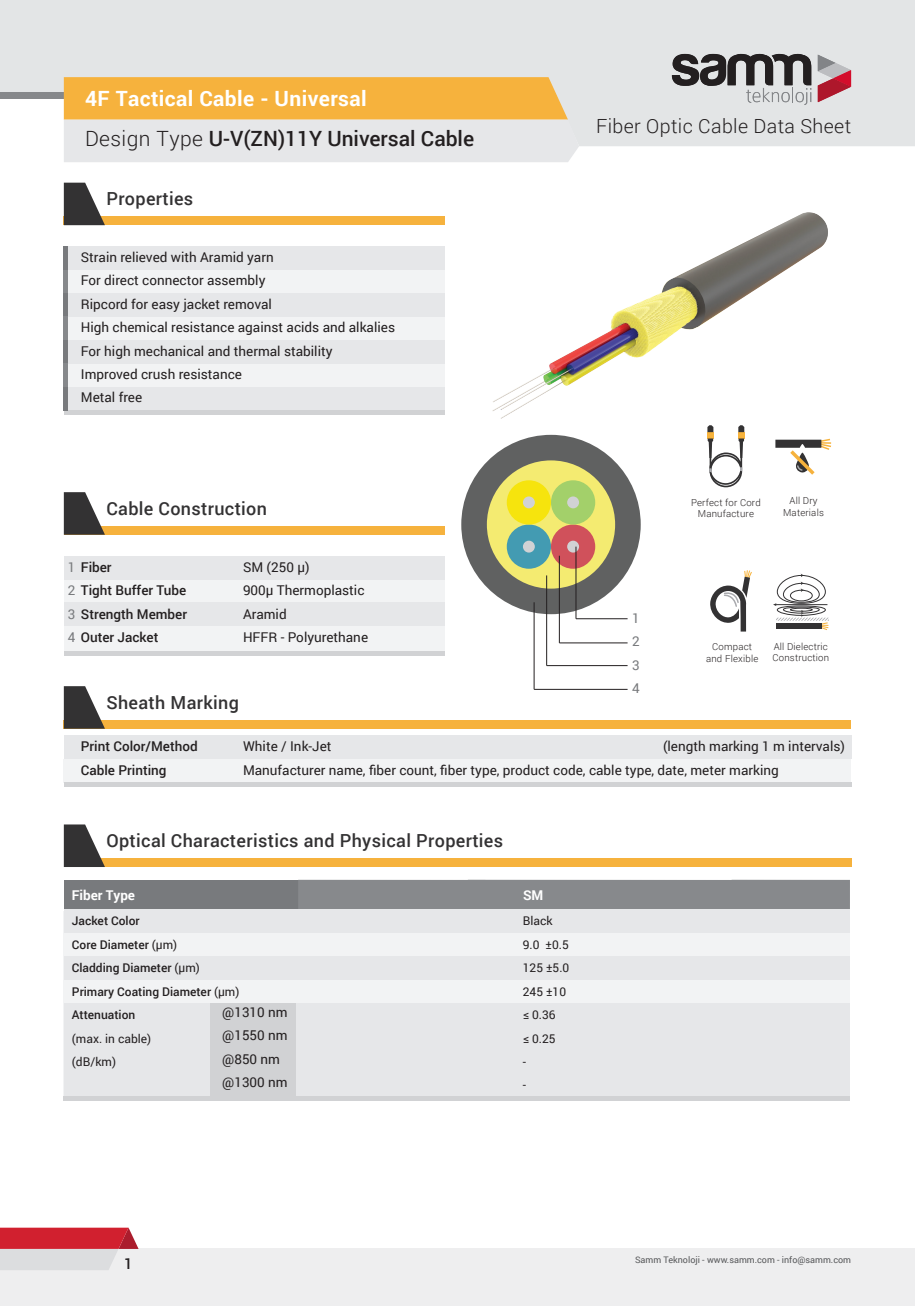
<style>
.page{position:relative;width:915px;height:1306px;background:#fff}
.page>*{position:absolute;margin:0;border:0;box-sizing:border-box;transform-origin:0 0}
.t1{font:500 21px "Roboto";color:#231f20}
.t2{font:700 21px "Roboto";letter-spacing:.02em;color:#fff}
.t3{font:300 19.5px "Roboto";letter-spacing:.02em;color:#231f20}
.t4{font:500 18px "Roboto";letter-spacing:.02em;color:#333233}
.t5{font:500 15px "Roboto";color:#231f20}
.t6{font:13.5px/23.4px "Roboto";color:#231f20}
.t7{font:500 13.5px "Roboto";color:#231f20}
.t8{font:700 13.5px "Roboto";letter-spacing:-.005em;color:#fff}
.t9{font:500 13.5px "Roboto";letter-spacing:-.005em;color:#fff}
.t10{font:13.5px/23.4px "Roboto";color:#787a7d;text-align:justify}
.t11{font:500 12px/23.4px "Roboto";color:#231f20}
.t12{font:12px/23.4px "Roboto";color:#231f20}
.t13{font:300 9.6px/11.6px "Roboto";letter-spacing:.02em;color:#231f20;text-align:center}
.t14{font:9px "Roboto";color:#57585a}
.s1{font-weight:300}
.s2{font-weight:400;color:#787a7d}
.s3{font-weight:400}
</style>
<div class="page">
<div style="left:461px;top:435px;width:179px;height:179px;background:#606161;border-radius:50%"></div>
<div style="left:486px;top:460px;width:129px;height:128px;background:#f4eb71;border-radius:50%"></div>
<div style="left:551px;top:524px;width:44px;height:44px;background:#d0515b;border-radius:50%"></div>
<div style="left:567px;top:540px;width:12px;height:12px;background:#d1d2d4;border-radius:50%"></div>
<div style="left:506px;top:524px;width:45px;height:44px;background:#439bb2;border-radius:50%"></div>
<div style="left:522px;top:540px;width:12px;height:12px;background:#d1d2d4;border-radius:50%"></div>
<div style="left:551px;top:480px;width:44px;height:44px;background:#a3d06a;border-radius:50%"></div>
<div style="left:567px;top:496px;width:12px;height:12px;background:#d1d2d4;border-radius:50%"></div>
<div style="left:506px;top:480px;width:45px;height:44px;background:#f6e40d;border-radius:50%"></div>
<div style="left:522px;top:496px;width:12px;height:12px;background:#d1d2d4;border-radius:50%"></div>
<div style="left:0;top:92px;width:914px;height:6px;background:#86888b"></div>
<div style="left:0;top:0;width:914px;height:92px;background:#e3e5e6"></div>
<div style="left:579px;top:53px;width:335px;height:93px;background:#e3e5e6"></div>
<svg style="left:64px;top:77px;width:515px;height:85px;background:#edcd96"></svg>
<div style="left:64px;top:217px;width:381px;height:8px;background:#f6b23d"></div>
<svg style="left:64px;top:183px;width:41px;height:42px"></svg>
<div style="left:64px;top:246px;width:381px;height:163px;background:#f2f3f4"></div>
<div style="left:64px;top:246px;width:381px;height:24px;background:#e6e7e9"></div>
<div style="left:64px;top:293px;width:381px;height:24px;background:#e6e7e9"></div>
<div style="left:64px;top:340px;width:381px;height:23px;background:#e6e7e9"></div>
<div style="left:64px;top:387px;width:381px;height:23px;background:#e6e7e9"></div>
<div style="left:64px;top:410px;width:380px;height:5px;background:#d1d2d4"></div>
<hr style="left:64px;top:246px;width:4px;height:24px;background:#787a7d">
<hr style="left:64px;top:270px;width:4px;height:23px;background:#86888b">
<hr style="left:64px;top:293px;width:4px;height:24px;background:#787a7d">
<hr style="left:64px;top:317px;width:4px;height:23px;background:#86888b">
<hr style="left:64px;top:340px;width:4px;height:23px;background:#787a7d">
<hr style="left:64px;top:363px;width:4px;height:24px;background:#86888b">
<hr style="left:64px;top:387px;width:4px;height:23px;background:#787a7d">
<div style="left:64px;top:526px;width:380px;height:8px;background:#f6b23d"></div>
<svg style="left:64px;top:492px;width:41px;height:42px"></svg>
<div style="left:64px;top:556px;width:380px;height:95px;background:#f2f3f4"></div>
<div style="left:64px;top:556px;width:380px;height:23px;background:#e6e7e9"></div>
<div style="left:64px;top:602px;width:380px;height:24px;background:#e6e7e9"></div>
<div style="left:64px;top:651px;width:380px;height:5px;background:#d1d2d4"></div>
<img style="left:492px;top:212px;width:340px;height:231px">
<hr style="left:534px;top:689px;width:93px;height:1px;background:#231f20">
<hr style="left:533px;top:602px;width:1px;height:87px;background:#231f20">
<svg style="left:710px;top:570px;width:41px;height:61px"></svg>
<svg style="left:773px;top:573px;width:55px;height:57px"></svg>
<svg style="left:775px;top:439px;width:55px;height:35px"></svg>
<div style="left:709px;top:455px;width:32px;height:32px;border:2px solid #333233;border-radius:50%"></div>
<svg style="left:706px;top:425px;width:38px;height:61px"></svg>
<svg style="left:817px;top:55px;width:33px;height:47px"></svg>
<svg style="left:671px;top:54px;width:140px;height:51px"></svg>
<div style="left:64px;top:735px;width:786px;height:24px;background:#e6e7e9"></div>
<div style="left:64px;top:720px;width:786px;height:8px;background:#f6b23d"></div>
<svg style="left:64px;top:686px;width:41px;height:42px"></svg>
<div style="left:64px;top:759px;width:786px;height:23px;background:#f2f3f4"></div>
<div style="left:64px;top:782px;width:786px;height:5px;background:#d1d2d4"></div>
<hr style="left:546px;top:665px;width:81px;height:1px;background:#231f20">
<hr style="left:546px;top:575px;width:1px;height:90px;background:#231f20">
<hr style="left:559px;top:642px;width:68px;height:1px;background:#231f20">
<hr style="left:558px;top:555px;width:1px;height:88px;background:#231f20">
<hr style="left:575px;top:618px;width:52px;height:1px;background:#231f20">
<hr style="left:575px;top:546px;width:1px;height:72px;background:#231f20">
<div style="left:0;top:1248px;width:914px;height:57px;background:#eeeeef"></div>
<svg style="left:0;top:1227px;width:138px;height:43px;background:#d8858d"></svg>
<div style="left:64px;top:910px;width:785px;height:186px;background:#f2f3f4"></div>
<div style="left:64px;top:858px;width:786px;height:9px;background:#f6b23d"></div>
<svg style="left:64px;top:824px;width:41px;height:43px"></svg>
<div style="left:64px;top:879px;width:234px;height:30px;background:#787a7d"></div>
<div style="left:298px;top:879px;width:187px;height:30px;background:#87898c"></div>
<div style="left:731px;top:879px;width:118px;height:30px;background:#87898c"></div>
<div style="left:467px;top:879px;width:342px;height:30px;background:#87898c"></div>
<div style="left:64px;top:909px;width:785px;height:24px;background:#e6e7e9"></div>
<div style="left:64px;top:956px;width:785px;height:23px;background:#e6e7e9"></div>
<div style="left:238px;top:1003px;width:611px;height:93px;background:#e6e7e9"></div>
<div style="left:64px;top:1003px;width:174px;height:93px;background:#e6e7e9"></div>
<div style="left:210px;top:1003px;width:85px;height:93px;background:#d1d2d4"></div>
<div style="left:64px;top:1096px;width:785px;height:5px;background:#d1d2d4"></div>
<h1 class="t2" style="left:85px;top:84px;width:283px">4F Tactical Cable - Universal</h1>
<h1 class="t1" style="left:85px;top:124px;width:390px"><span class="s1">Design Type</span> U-V(ZN)11Y Universal Cable</h1>
<h3 class="t4" style="left:106px;top:186px;width:88px">Properties</h3>
<p class="t6" style="left:81px;top:245px;width:315px">Strain relieved with Aramid yarn<br>For direct connector assembly<br>Ripcord for easy jacket removal<br>High chemical resistance against acids and alkalies<br>For high mechanical and thermal stability<br>Improved crush resistance<br>Metal free</p>
<h3 class="t4" style="left:106px;top:496px;width:162px">Cable Construction</h3>
<p class="t7" style="left:68px;top:557px;width:45px"><span class="s2">1</span> Fiber</p>
<p class="t6" style="left:243px;top:555px;width:68px">SM (250 μ)</p>
<p class="t7" style="left:68px;top:581px;width:120px"><span class="s2">2</span> Tight Buffer Tube</p>
<p class="t6" style="left:243px;top:578px;width:123px">900µ Thermoplastic</p>
<p class="t7" style="left:68px;top:604px;width:121px"><span class="s2">3</span> Strength Member</p>
<p class="t6" style="left:243px;top:601px;width:45px">Aramid</p>
<p class="t7" style="left:68px;top:627px;width:92px"><span class="s2">4</span> Outer Jacket</p>
<p class="t6" style="left:243px;top:625px;width:127px">HFFR - Polyurethane</p>
<h2 class="t3" style="left:596px;top:112px;width:256px">Fiber Optic Cable Data Sheet</h2>
<p class="t10" style="left:631px;top:606px;width:9px">1<br>2<br>3<br>4</p>
<p class="t13" style="left:690px;top:496px;width:71px">Perfect for Cord<br>Manufacture</p>
<p class="t13" style="left:782px;top:494px;width:42px">All Dry<br>Materials</p>
<p class="t13" style="left:705px;top:640px;width:54px">Compact and Flexible</p>
<p class="t13" style="left:772px;top:640px;width:58px;text-align:left">All Dielectric<br>Construction</p>
<h3 class="t4" style="left:106px;top:690px;width:134px">Sheath Marking</h3>
<p class="t7" style="left:81px;top:737px;width:118px">Print Color/Method</p>
<p class="t6" style="left:243px;top:734px;width:90px">White / Ink-Jet</p>
<p class="t7" style="left:81px;top:760px;width:87px">Cable Printing</p>
<p class="t6" style="left:243px;top:757px;width:537px">Manufacturer name, fiber count, fiber type, product code, cable type, date, meter marking</p>
<p class="t6" style="left:662px;top:734px;width:183px">(length marking 1 m intervals)</p>
<h3 class="t4" style="left:106px;top:828px;width:398px">Optical Characteristics and Physical Properties</h3>
<p class="t8" style="left:72px;top:885px;width:65px">Fiber Type</p>
<p class="t9" style="left:72px;top:890px;width:65px">Fiber Type</p>
<p class="t11" style="left:72px;top:909px;width:169px">Jacket Color<br>Core Diameter <span class="s3">(µm)<br></span>Cladding Diameter <span class="s3">(µm)<br></span>Primary Coating Diameter <span class="s3">(µm)<br></span>Attenuation</p>
<p class="t12" style="left:72px;top:1026px;width:81px">(max. in cable) (dB/km)</p>
<p class="t6" style="left:222px;top:1000px;width:67px">@1310 nm @1550 nm @850 nm @1300 nm</p>
<p class="t8" style="left:523px;top:885px;width:22px">SM</p>
<p class="t12" style="left:522px;top:909px;width:48px">Black<br>9.0 ±0.5<br>125 ±5.0<br>245 ±10 ≤ 0.36<br>≤ 0.25<br>-<br>-</p>
<p class="t5" style="left:124px;top:1253px;width:10px">1</p>
<p class="t14" style="left:634px;top:1253px;width:217px">Samm Teknoloji - www.samm.com - info@samm.com</p>
</div>
